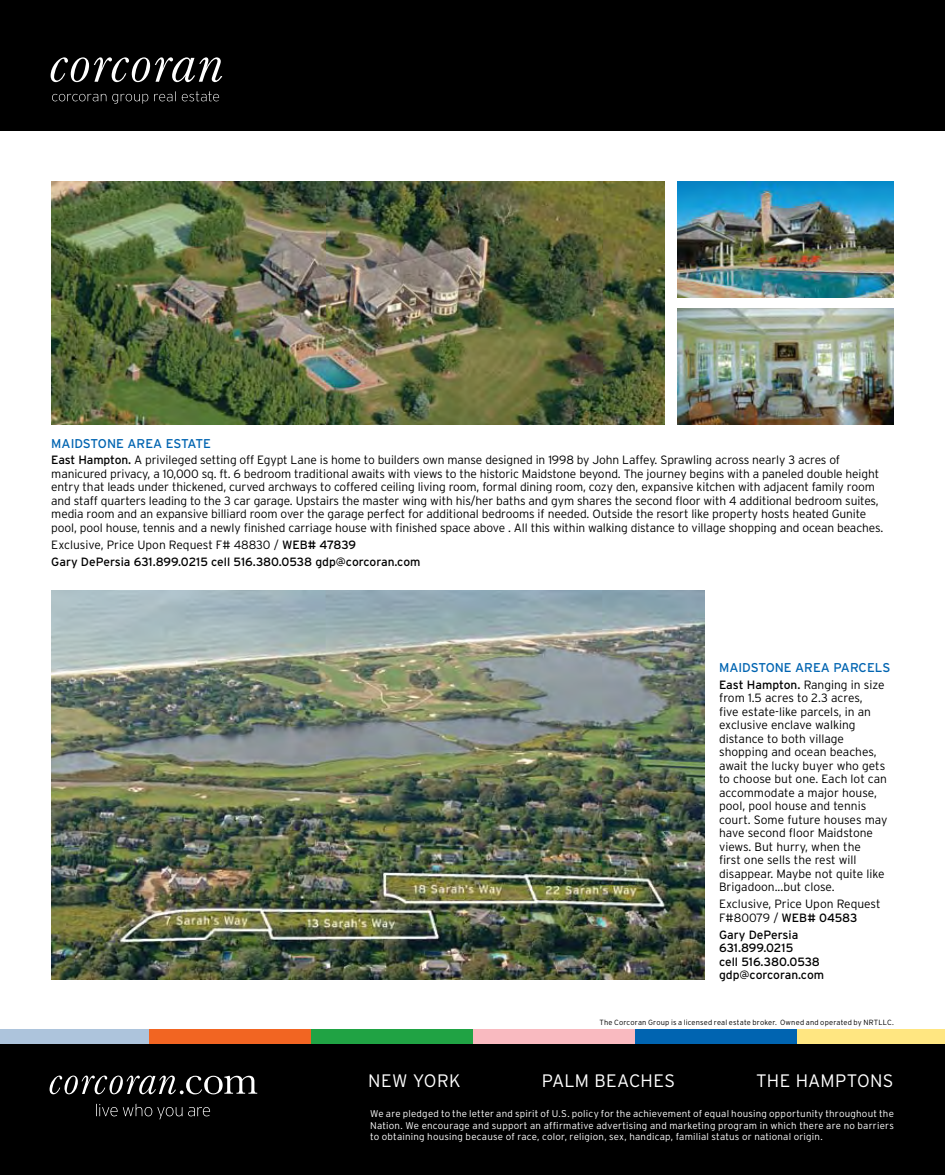
<style>
.page{position:relative;width:945px;height:1175px;background:#fff}
.page>*{position:absolute;margin:0;border:0;box-sizing:border-box;transform-origin:0 0}
.t1{font:300 18px "Interstate";letter-spacing:.015em;color:#fff}
.t2{font:12.75px "Interstate";color:#0064b1}
.t3{font:300 12px/13.5px "Interstate";letter-spacing:-.01em;color:#000}
.t4{font:12px/13.5px "Interstate";color:#000}
.t5{font:300 9.75px/11.7px "Interstate";letter-spacing:.02em;color:#fff;text-align:justify}
.t6{font:300 7.5px "Interstate";letter-spacing:.025em;color:#000}
.s1{font-weight:400}
.s2{font-weight:300}
</style>
<div class="page">
<div style="left:0;top:0;width:945px;height:131px;background:#000"></div>
<svg style="left:51px;top:57px;width:171px;height:25px"></svg>
<svg style="left:52px;top:94px;width:54px;height:7px"></svg>
<svg style="left:112px;top:94px;width:36px;height:10px"></svg>
<svg style="left:154px;top:91px;width:22px;height:10px"></svg>
<svg style="left:182px;top:91px;width:37px;height:10px"></svg>
<div style="left:0;top:1029px;width:149px;height:15px;background:#adc4dc"></div>
<div style="left:149px;top:1029px;width:162px;height:15px;background:#f26522"></div>
<div style="left:311px;top:1029px;width:162px;height:15px;background:#20a344"></div>
<div style="left:473px;top:1029px;width:162px;height:15px;background:#f9bac0"></div>
<div style="left:635px;top:1029px;width:162px;height:15px;background:#0064b1"></div>
<div style="left:797px;top:1029px;width:148px;height:15px;background:#ffe681"></div>
<div style="left:0;top:1044px;width:945px;height:130px;background:#000"></div>
<svg style="left:50px;top:1075px;width:207px;height:19px"></svg>
<svg style="left:96px;top:1103px;width:114px;height:16px"></svg>
<img style="left:51px;top:590px;width:653px;height:389px">
<img style="left:51px;top:182px;width:614px;height:242px">
<img style="left:677px;top:309px;width:216px;height:115px">
<img style="left:677px;top:182px;width:216px;height:115px">
<p class="t2" style="left:51px;top:436px;width:161px">Maidstone Area Estate</p>
<p class="t3" style="left:51px;top:453px;width:833px"><span class="s1">East Hampton.</span> A privileged setting off Egypt Lane is home to builders own manse designed in 1998 by John Laffey. Sprawling across nearly 3 acres of manicured privacy, a 10,000 sq. ft. 6 bedroom traditional awaits with views to the historic Maidstone beyond. The journey begins with a paneled double height entry that leads under thickened, curved archways to coffered ceiling living room, formal dining room, cozy den, expansive kitchen with adjacent family room and staff quarters leading to the 3 car garage. Upstairs the master wing with his/her baths and gym shares the second floor with 4 additional bedroom suites, media room and an expansive billiard room over the garage perfect for additional bedrooms if needed. Outside the resort like property hosts heated Gunite pool, pool house, tennis and a newly finished carriage house with finished space above . All this within walking distance to village shopping and ocean beaches.</p>
<p class="t4" style="left:51px;top:536px;width:371px;line-height:17px"><span class="s2">Exclusive, Price Upon Request F# 48830 /</span> WEB# 47839<br>Gary DePersia 631.899.0215 cell 516.380.0538 gdp@corcoran.com</p>
<p class="t2" style="left:719px;top:660px;width:173px">Maidstone Area Parcels</p>
<p class="t3" style="left:719px;top:677px;width:170px"><span class="s1">East Hampton.</span> Ranging in size from 1.5 acres to 2.3 acres,<br>five estate-like parcels, in an exclusive enclave walking distance to both village shopping and ocean beaches, await the lucky buyer who gets to choose but one. Each lot can accommodate a major house, pool, pool house and tennis court. Some future houses may have second floor Maidstone views. But hurry, when the<br>first one sells the rest will disappear. Maybe not quite like<br>Brigadoon...but close.</p>
<p class="t3" style="left:719px;top:897px;width:163px">Exclusive, Price Upon Request<br>F#80079 / <span class="s1">WEB# 04583</span></p>
<p class="t4" style="left:719px;top:927px;width:107px">Gary DePersia<br>631.899.0215<br>cell 516.380.0538 gdp@corcoran.com</p>
<p class="t6" style="left:600px;top:1018px;width:296px">The Corcoran Group is a licensed real estate broker. Owned and operated by NRTLLC.</p>
<h1 class="t1" style="left:368px;top:1070px;width:94px">NEW YORK</h1>
<h1 class="t1" style="left:542px;top:1070px;width:135px">PALM BEACHES</h1>
<h1 class="t1" style="left:756px;top:1070px;width:139px">THE HAMPTONS</h1>
<p class="t5" style="left:370px;top:1107px;width:525px">We are pledged to the letter and spirit of U.S. policy for the achievement of equal housing opportunity throughout the Nation. We encourage and support an affirmative advertising and marketing program in which there are no barriers to obtaining housing because of race, color, religion, sex, handicap, familial status or national origin.</p>
</div>
